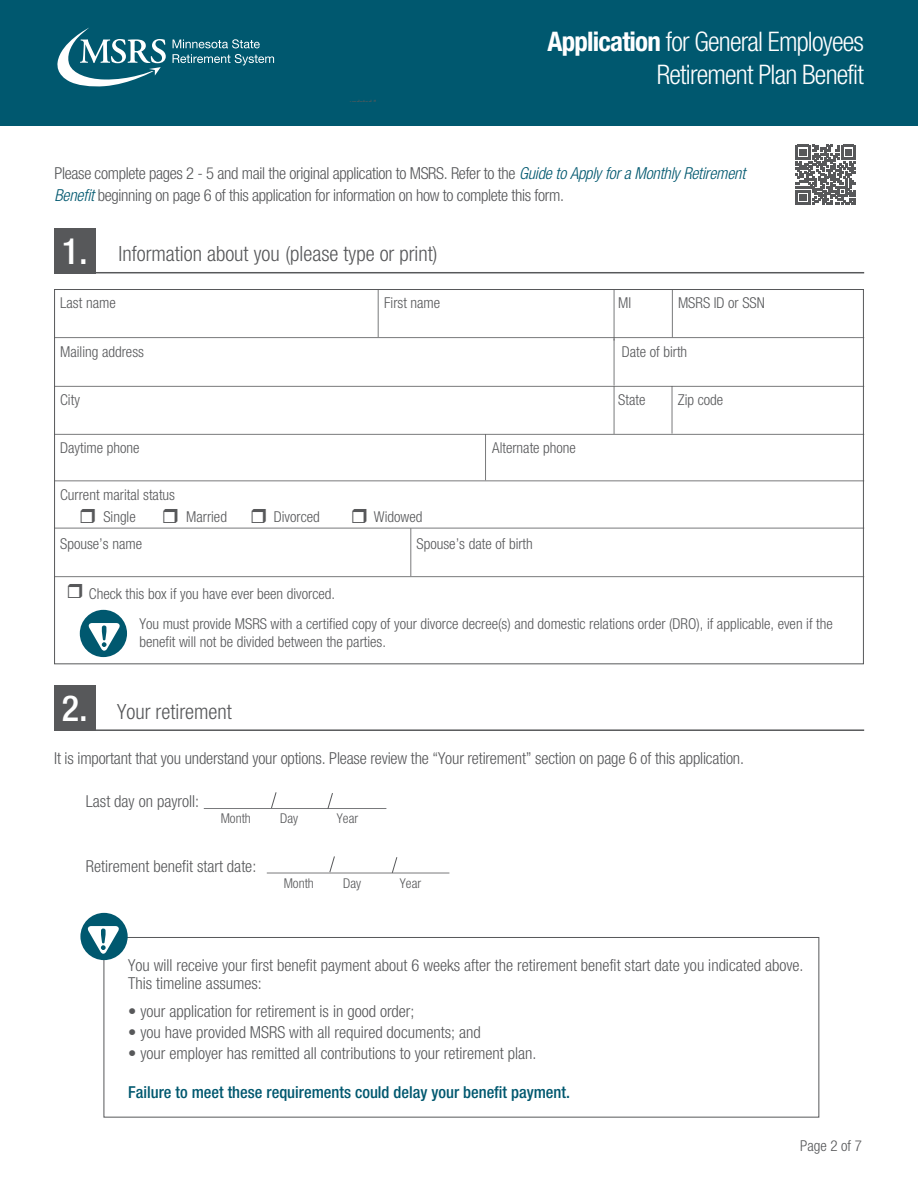
<style>
.page{position:relative;width:918px;height:1188px;background:#fff}
.page>*{position:absolute;margin:0;border:0;box-sizing:border-box;transform-origin:0 0}
.t1{font:500 condensed 36px "Helvetica Neue LT Std";color:#fff}
.t2{font:300 condensed 27px "Helvetica Neue LT Std";letter-spacing:-.03em;color:#fff}
.t3{font:300 condensed 21px "Helvetica Neue LT Std";color:#57585a}
.t4{font:300 condensed 16.5px/18px "Helvetica Neue LT Std";color:#57585a}
.t5{font:300 condensed 16.5px/22.5px "Helvetica Neue LT Std";letter-spacing:-.02em;color:#57585a}
.t6{font:500 condensed 16.5px "Helvetica Neue LT Std";color:#00586f}
.t7{font:300 condensed 15px/18px "Helvetica Neue LT Std";color:#57585a}
.t8{font:300 condensed 13.5px "Helvetica Neue LT Std";color:#57585a}
.t9{font:condensed 7.35px "Helvetica Neue LT Std";color:#57585a}
.s1{font-weight:700}
.s2{font-style:italic;color:#00586f}
</style>
<div class="page">
<div style="left:0;top:0;width:918px;height:126px;background:#00586f"></div>
<div style="left:54px;top:685px;width:41px;height:46px;background:#57585a"></div>
<hr style="left:95px;top:729px;width:769px;height:2px;background:#57585a">
<hr style="left:204px;top:808px;width:182px;height:1px;background:#57585a">
<svg style="left:327px;top:793px;width:6px;height:16px"></svg>
<svg style="left:271px;top:792px;width:6px;height:17px"></svg>
<hr style="left:54px;top:386px;width:810px;height:1px;background:#57585a">
<hr style="left:54px;top:337px;width:810px;height:1px;background:#57585a">
<div style="left:54px;top:228px;width:41px;height:46px;background:#57585a"></div>
<hr style="left:95px;top:272px;width:769px;height:1px;background:#57585a">
<hr style="left:410px;top:528px;width:1px;height:48px;background:#57585a">
<hr style="left:54px;top:434px;width:810px;height:1px;background:#57585a">
<hr style="left:378px;top:290px;width:1px;height:47px;background:#57585a">
<hr style="left:672px;top:290px;width:1px;height:47px;background:#57585a">
<hr style="left:614px;top:386px;width:1px;height:48px;background:#57585a">
<hr style="left:672px;top:386px;width:1px;height:48px;background:#57585a">
<hr style="left:614px;top:290px;width:1px;height:51px;background:#57585a">
<hr style="left:54px;top:480px;width:810px;height:1px;background:#57585a">
<hr style="left:54px;top:528px;width:810px;height:1px;background:#57585a">
<hr style="left:485px;top:434px;width:1px;height:46px;background:#57585a">
<hr style="left:54px;top:576px;width:810px;height:1px;background:#57585a">
<hr style="left:614px;top:339px;width:1px;height:47px;background:#57585a">
<div style="left:80px;top:610px;width:47px;height:47px;background:#00586f;border-radius:50%"></div>
<svg style="left:88px;top:623px;width:33px;height:28px"></svg>
<div style="left:104px;top:937px;width:715px;height:181px;border:1px solid #57585a"></div>
<div style="left:80px;top:913px;width:48px;height:47px;background:#00586f;border-radius:50%"></div>
<svg style="left:87px;top:926px;width:32px;height:28px"></svg>
<svg style="left:57px;top:28px;width:109px;height:59px"></svg>
<svg style="left:173px;top:39px;width:87px;height:9px"></svg>
<svg style="left:173px;top:54px;width:101px;height:11px"></svg>
<hr style="left:267px;top:873px;width:182px;height:1px;background:#57585a">
<svg style="left:391px;top:857px;width:7px;height:17px"></svg>
<svg style="left:329px;top:856px;width:6px;height:17px"></svg>
<svg style="left:796px;top:145px;width:60px;height:60px"></svg>
<p class="t9" style="left:350px;top:98px;width:46px">updated 8.26.19</p>
<p class="t2" style="left:548px;top:26px;width:318px"><span class="s1">Application</span> for General Employees</p>
<p class="t2" style="left:657px;top:59px;width:209px">Retirement Plan Benefit</p>
<p class="t5" style="left:55px;top:162px;width:692px">Please complete pages 2 - 5 and mail the original application to MSRS. Refer to the <span class="s2">Guide to Apply for a Monthly Retirement<br>Benefit</span> beginning on page 6 of this application for information on how to complete this form.</p>
<p class="t1" style="left:62px;top:230px;width:27px">1.</p>
<p class="t3" style="left:118px;top:242px;width:321px">Information about you (please type or print)</p>
<p class="t7" style="left:60px;top:294px;width:57px">Last name</p>
<p class="t7" style="left:384px;top:294px;width:58px">First name</p>
<p class="t7" style="left:618px;top:294px;width:15px">MI</p>
<p class="t7" style="left:678px;top:294px;width:88px">MSRS ID or SSN</p>
<p class="t7" style="left:60px;top:343px;width:85px">Mailing address</p>
<p class="t7" style="left:622px;top:343px;width:67px">Date of birth</p>
<p class="t7" style="left:60px;top:391px;width:21px">City</p>
<p class="t7" style="left:618px;top:391px;width:29px">State</p>
<p class="t7" style="left:678px;top:391px;width:47px">Zip code</p>
<p class="t7" style="left:60px;top:439px;width:81px">Daytime phone</p>
<p class="t7" style="left:492px;top:439px;width:85px">Alternate phone</p>
<p class="t7" style="left:60px;top:486px;width:116px">Current marital status</p>
<p class="t7" style="left:103px;top:508px;width:34px">Single</p>
<p class="t7" style="left:186px;top:508px;width:42px">Married</p>
<p class="t7" style="left:274px;top:508px;width:48px">Divorced</p>
<p class="t7" style="left:374px;top:508px;width:50px">Widowed</p>
<p class="t7" style="left:60px;top:535px;width:83px">Spouse’s name</p>
<p class="t7" style="left:417px;top:535px;width:118px">Spouse’s date of birth</p>
<p class="t7" style="left:89px;top:585px;width:248px">Check this box if you have ever been divorced.</p>
<p class="t7" style="left:139px;top:615px;width:695px">You must provide MSRS with a certified copy of your divorce decree(s) and domestic relations order (DRO), if applicable, even if the benefit will not be divided between the parties.</p>
<p class="t1" style="left:62px;top:687px;width:27px">2.</p>
<p class="t3" style="left:117px;top:700px;width:116px">Your retirement</p>
<p class="t4" style="left:54px;top:749px;width:691px">It is important that you understand your options. Please review the “Your retirement” section on page 6 of this application.</p>
<p class="t4" style="left:86px;top:793px;width:115px">Last day on payroll:</p>
<p class="t8" style="left:221px;top:811px;width:32px">Month</p>
<p class="t8" style="left:280px;top:811px;width:19px">Day</p>
<p class="t8" style="left:337px;top:811px;width:23px">Year</p>
<p class="t4" style="left:86px;top:857px;width:172px">Retirement benefit start date:</p>
<p class="t8" style="left:284px;top:875px;width:32px">Month</p>
<p class="t8" style="left:343px;top:875px;width:19px">Day</p>
<p class="t8" style="left:400px;top:875px;width:23px">Year</p>
<p class="t4" style="left:128px;top:956px;width:677px">You will receive your first benefit payment about 6 weeks after the retirement benefit start date you indicated above.<br>This timeline assumes:</p>
<p class="t4" style="left:128px;top:1002px;width:288px">• your application for retirement is in good order;</p>
<p class="t4" style="left:128px;top:1023px;width:354px">• you have provided MSRS with all required documents; and</p>
<p class="t4" style="left:128px;top:1044px;width:410px">• your employer has remitted all contributions to your retirement plan.</p>
<p class="t6" style="left:128px;top:1083px;width:443px">Failure to meet these requirements could delay your benefit payment.</p>
<p class="t7" style="left:800px;top:1136px;width:63px">Page 2 of 7</p>
</div>
